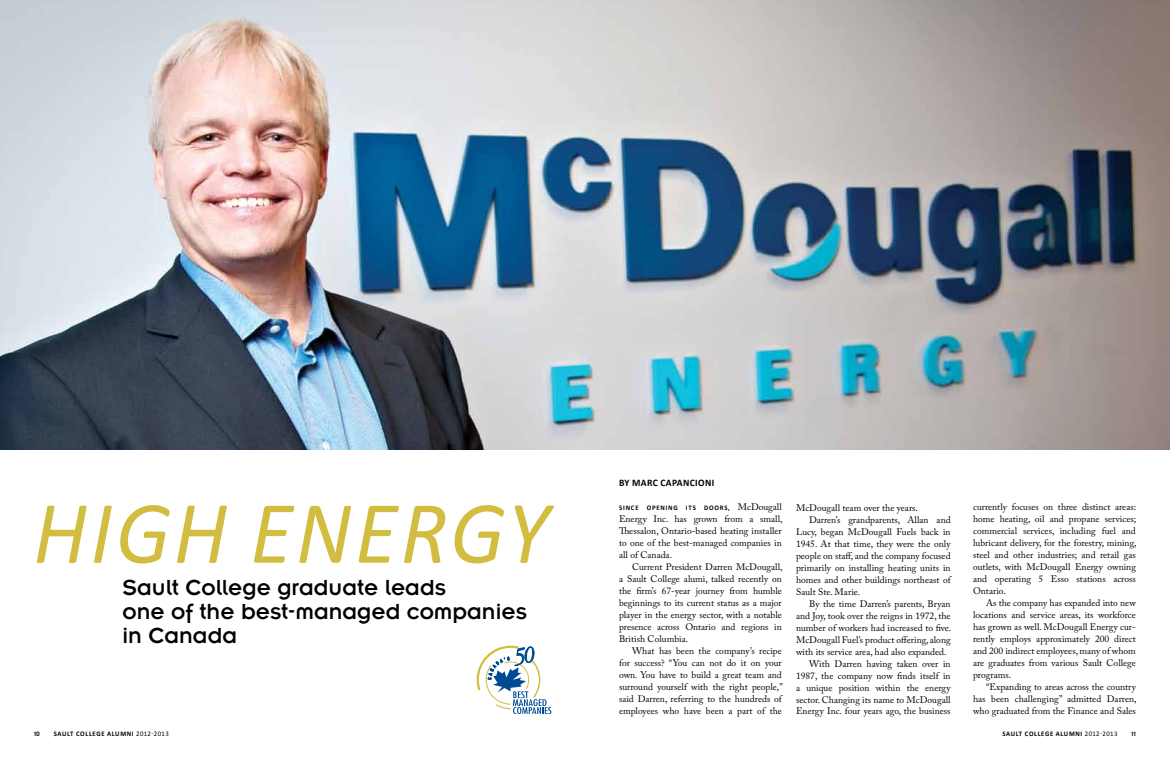
<style>
.page{position:relative;width:1170px;height:765px;background:#fff}
.page>*{position:absolute;margin:0;border:0;box-sizing:border-box;transform-origin:0 0}
.t1{font:italic 90px "Calibri";color:#d3bd40;scale:.96 1}
.t2{font:24px/24px "Insignia";color:#000}
.t3{font:700 10px "Calibri";letter-spacing:.04em;color:#000;scale:.96 1}
.t4{font:9.5px/12px "Adobe Caslon Pro";color:#000;text-align:justify}
.t5{font:700 7px "Calibri";letter-spacing:.1em;color:#000;scale:.96 1}
.t6{font:700 7px "Calibri";letter-spacing:.12em;color:#000;scale:.96 1}
.t7{font:7px "Insignia";color:#000}
.s1{font-family:"Adobe Caslon Pro";font-weight:400;font-size:9.5px}
.s2{font-weight:400}
</style>
<div class="page">
<img style="left:0;top:0;width:1170px;height:450px">
<svg style="left:476px;top:645px;width:76px;height:69px"></svg>
<h1 class="t1" style="left:33px;top:471px;width:277px">HIGHENER</h1>
<h1 class="t1" style="left:450px;top:471px;width:102px">GY</h1>
<h2 class="t2" style="left:123px;top:575px;width:406px">Sault College graduate leads<br>one of the best-managed companies in Canada</h2>
<p class="t3" style="left:619px;top:477px;width:101px">BY MARC CAPANCIONI</p>
<p class="t6" style="left:619px;top:503px;width:171px">SINCE OPENING ITS DOORS, <span class="s1">McDougall</span></p>
<p class="t4" style="left:619px;top:513px;width:165px">Energy Inc. has grown from a small, Thessalon, Ontario-based heating installer to one of the best-managed companies in all of Canada.</p>
<p class="t4" style="left:619px;top:561px;width:165px;text-indent:13px">Current President Darren McDougall, a Sault College alumi, talked recently on the firm’s 67-year journey from humble beginnings to its current status as a major player in the energy sector, with a notable presence across Ontario and regions in British Columbia.</p>
<p class="t4" style="left:619px;top:645px;width:165px;text-indent:13px">What has been the company’s recipe for success? “You can not do it on your own. You have to build a great team and surround yourself with the right people,” said Darren, referring to the hundreds of employees who have been a part of the</p>
<p class="t4" style="left:796px;top:501px;width:123px">McDougall team over the years.</p>
<p class="t4" style="left:809px;top:513px;width:143px">Darren’s grandparents, Allan and</p>
<p class="t4" style="left:796px;top:525px;width:156px">Lucy, began McDougall Fuels back in</p>
<p class="t4" style="left:796px;top:537px;width:156px">1945. At that time, they were the only</p>
<p class="t4" style="left:796px;top:549px;width:156px">people on staff, and the company focused</p>
<p class="t4" style="left:796px;top:561px;width:156px">primarily on installing heating units in</p>
<p class="t4" style="left:796px;top:573px;width:156px">homes and other buildings northeast of</p>
<p class="t4" style="left:796px;top:585px;width:66px">Sault Ste. Marie.</p>
<p class="t4" style="left:809px;top:597px;width:143px">By the time Darren’s parents, Bryan</p>
<p class="t4" style="left:796px;top:609px;width:156px">and Joy, took over the reigns in 1972, the</p>
<p class="t4" style="left:796px;top:621px;width:157px">number of workers had increased to five.</p>
<p class="t4" style="left:796px;top:633px;width:156px">McDougall Fuel’s product offering, along</p>
<p class="t4" style="left:796px;top:645px;width:152px">with its service area, had also expanded.</p>
<p class="t4" style="left:809px;top:657px;width:143px">With Darren having taken over in</p>
<p class="t4" style="left:796px;top:669px;width:156px">1987, the company now finds itself in</p>
<p class="t4" style="left:796px;top:681px;width:156px">a unique position within the energy</p>
<p class="t4" style="left:796px;top:693px;width:156px">sector. Changing its name to McDougall</p>
<p class="t4" style="left:796px;top:705px;width:156px">Energy Inc. four years ago, the business</p>
<p class="t4" style="left:973px;top:501px;width:165px">currently focuses on three distinct areas: home heating, oil and propane services; commercial services, including fuel and lubricant delivery, for the forestry, mining, steel and other industries; and retail gas outlets, with McDougall Energy owning and operating 5 Esso stations across Ontario.</p>
<p class="t4" style="left:973px;top:597px;width:164px;text-indent:13px">As the company has expanded into new locations and service areas, its workforce has grown as well. McDougall Energy cur&shy;rently employs approximately 200 direct and 200 indirect employees, many of whom are graduates from various Sault College programs.</p>
<p class="t4" style="left:973px;top:681px;width:165px;text-indent:13px">“Expanding to areas across the country has been challenging” admitted Darren, who graduated from the Finance and Sales</p>
<p class="t7" style="left:34px;top:730px;width:7px">10</p>
<p class="t5" style="left:54px;top:729px;width:121px">SAULT COLLEGE ALUMNI <span class="s2">2012-2013</span></p>
<p class="t5" style="left:1002px;top:729px;width:121px">SAULT COLLEGE ALUMNI <span class="s2">2012-2013</span></p>
<p class="t7" style="left:1132px;top:730px;width:6px">11</p>
</div>
